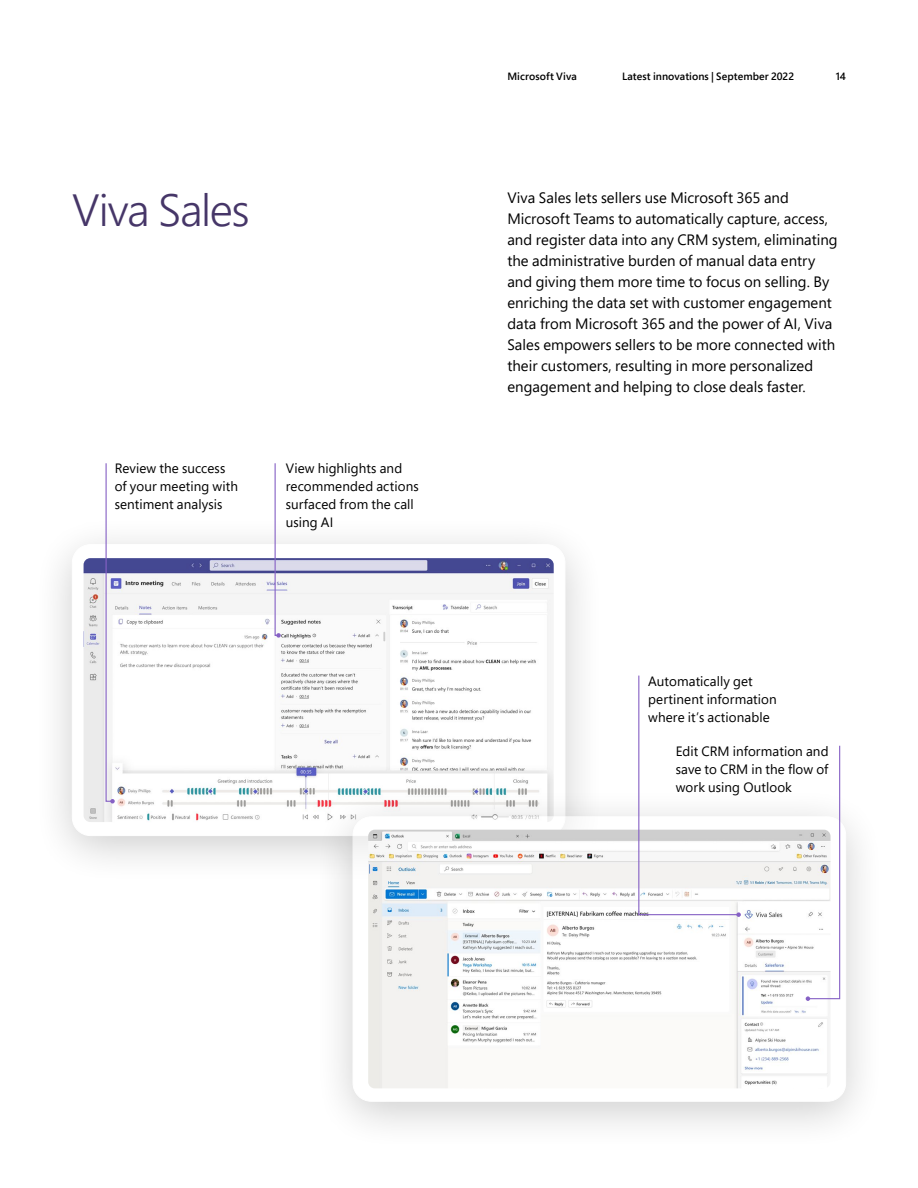
<style>
.page{position:relative;width:918px;height:1188px;background:#fff}
.page>*{position:absolute;margin:0;border:0;box-sizing:border-box;transform-origin:0 0}
.H2{font:300 45px "Segoe Pro";letter-spacing:-.03em;color:#463668}
.SH3{font:15px/21px "Segoe Pro";color:#000}
.Body_copy{font:13.5px/18px "Segoe Pro";letter-spacing:.005em;color:#000}
.Page_Header{font:600 10.5px "Segoe Pro";letter-spacing:.01em;color:#000}
.Page{font:600 10.5px "Segoe Pro";color:#000}
</style>
<div class="page">
<div style="left:31px;top:513px;width:575px;height:374px;background:#000;opacity:.4"></div>
<div style="left:72px;top:545px;width:493px;height:291px;background:#fff;border-radius:18px"></div>
<img style="left:84px;top:558px;width:470px;height:264px">
<div style="left:312px;top:785px;width:575px;height:367px;background:#000;opacity:.4"></div>
<div style="left:353px;top:817px;width:493px;height:284px;background:#fff;border-radius:18px"></div>
<img style="left:368px;top:830px;width:462px;height:258px">
<svg style="left:806px;top:745px;width:35px;height:256px"></svg>
<svg style="left:638px;top:675px;width:103px;height:242px"></svg>
<svg style="left:105px;top:463px;width:10px;height:341px"></svg>
<svg style="left:274px;top:463px;width:7px;height:175px"></svg>
<p class="Page_Header" style="left:507px;top:69px;width:71px">Microsoft Viva</p>
<p class="Page_Header" style="left:622px;top:69px;width:174px">Latest innovations | September 2022</p>
<p class="Page" style="left:836px;top:69px;width:12px">14</p>
<p class="H2" style="left:72px;top:179px;width:179px">Viva Sales</p>
<p class="SH3" style="left:507px;top:187px;width:332px">Viva Sales lets sellers use Microsoft 365 and Microsoft Teams to automatically capture, access, and register data into any CRM system, eliminating the administrative burden of manual data entry and giving them more time to focus on selling. By enriching the data set with customer engagement data from Microsoft 365 and the power of AI, Viva Sales empowers sellers to be more connected with their customers, resulting in more personalized engagement and helping to close deals faster.</p>
<p class="Body_copy" style="left:115px;top:459px;width:125px">Review the success of your meeting with sentiment analysis</p>
<p class="Body_copy" style="left:286px;top:459px;width:134px">View highlights and recommended actions surfaced from the call using AI</p>
<p class="Body_copy" style="left:648px;top:672px;width:130px">Automatically get pertinent information where it’s actionable</p>
<p class="Body_copy" style="left:676px;top:742px;width:154px;text-align:justify">Edit CRM information and save to CRM in the flow of work using Outlook</p>
</div>
